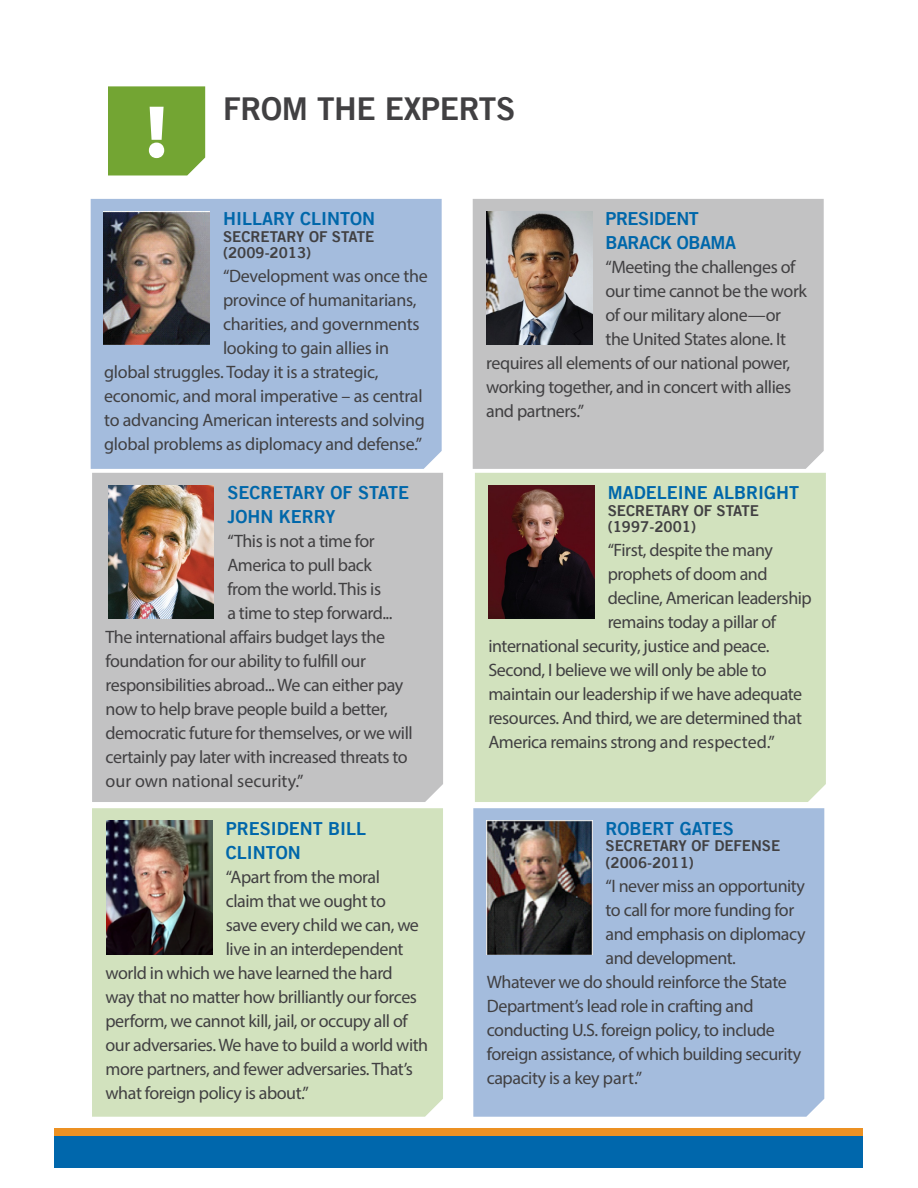
<style>
.page{position:relative;width:918px;height:1188px;background:#fff}
.page>*{position:absolute;margin:0;border:0;box-sizing:border-box;transform-origin:0 0}
.t1{font:900 75px "Myriad Pro";color:#fff}
.t2{font:31.5px "Trade Gothic LT Bold Two";letter-spacing:-.01em;color:#414042}
.Body_Text{font:18px "Myriad Pro";letter-spacing:-.025em;color:#414042}
.Validator{font:18px/24px "Trade Gothic LT Bold Two";color:#0067aa}
.Body_Text-2{font:18px "Myriad Pro";color:#414042}
.Validator-2{font:18px/24px "Trade Gothic LT Bold Two";letter-spacing:-.025em;color:#0067aa}
.Validator-3{font:15px "Trade Gothic LT Bold Two";color:#414042}
</style>
<div class="page">
<div style="left:54px;top:1129px;width:808px;height:7px;background:#ec9123"></div>
<div style="left:54px;top:1136px;width:808px;height:32px;background:#0067ac"></div>
<div style="left:108px;top:86px;width:97px;height:90px;background:#73a533"></div>
<div style="left:473px;top:199px;width:351px;height:270px;background:#c2c2c3"></div>
<div style="left:91px;top:199px;width:351px;height:270px;background:#a4bcdd"></div>
<img style="left:104px;top:212px;width:106px;height:133px">
<img style="left:486px;top:211px;width:106px;height:133px">
<div style="left:475px;top:473px;width:351px;height:329px;background:#d2e2be"></div>
<div style="left:92px;top:473px;width:351px;height:329px;background:#c2c2c3"></div>
<img style="left:108px;top:485px;width:106px;height:134px">
<img style="left:488px;top:485px;width:106px;height:134px">
<div style="left:473px;top:808px;width:351px;height:309px;background:#a4bcdd"></div>
<div style="left:92px;top:808px;width:351px;height:309px;background:#d2e2be"></div>
<img style="left:106px;top:821px;width:106px;height:133px">
<img style="left:486px;top:821px;width:106px;height:133px">
<p class="t1" style="left:146px;top:89px;width:23px">!</p>
<h1 class="t2" style="left:223px;top:89px;width:294px">FROM THE EXPERTS</h1>
<p class="Validator" style="left:223px;top:207px;width:154px">HILLARY CLINTON</p>
<p class="Validator-3" style="left:223px;top:227px;width:153px">SECRETARY OF STATE</p>
<p class="Validator-3" style="left:223px;top:244px;width:90px">(2009-2013)</p>
<p class="Body_Text" style="left:223px;top:265px;width:206px">“Development was once the</p>
<p class="Body_Text" style="left:223px;top:289px;width:195px">province of humanitarians,</p>
<p class="Body_Text" style="left:223px;top:313px;width:198px">charities, and governments</p>
<p class="Body_Text" style="left:223px;top:337px;width:168px">looking to gain allies in</p>
<p class="Body_Text" style="left:104px;top:361px;width:276px">global struggles. Today it is a strategic,</p>
<p class="Body_Text" style="left:104px;top:385px;width:320px">economic, and moral imperative – as central</p>
<p class="Body_Text" style="left:104px;top:409px;width:322px">to advancing American interests and solving</p>
<p class="Body_Text" style="left:104px;top:433px;width:319px">global problems as diplomacy and defense.”</p>
<p class="Validator" style="left:227px;top:481px;width:183px">SECRETARY OF STATE<br>JOHN KERRY</p>
<p class="Body_Text" style="left:227px;top:530px;width:149px">“This is not a time for</p>
<p class="Body_Text" style="left:227px;top:554px;width:146px">America to pull back</p>
<p class="Body_Text" style="left:227px;top:578px;width:155px">from the world. This is</p>
<p class="Body_Text" style="left:227px;top:602px;width:167px">a time to step forward...</p>
<p class="Body_Text" style="left:106px;top:626px;width:281px">The international affairs budget lays the</p>
<p class="Body_Text" style="left:106px;top:650px;width:262px">foundation for our ability to fulfill our</p>
<p class="Body_Text" style="left:106px;top:674px;width:299px">responsibilities abroad... We can either pay</p>
<p class="Body_Text" style="left:106px;top:698px;width:284px">now to help brave people build a better,</p>
<p class="Body_Text" style="left:106px;top:722px;width:309px">democratic future for themselves, or we will</p>
<p class="Body_Text" style="left:106px;top:746px;width:304px">certainly pay later with increased threats to</p>
<p class="Body_Text-2" style="left:106px;top:770px;width:199px">our own national security.”</p>
<p class="Validator" style="left:226px;top:816px;width:142px">PRESIDENT BILL<br>CLINTON</p>
<p class="Body_Text" style="left:226px;top:866px;width:156px">“Apart from the moral</p>
<p class="Body_Text" style="left:226px;top:890px;width:162px">claim that we ought to</p>
<p class="Body_Text" style="left:226px;top:914px;width:195px">save every child we can, we</p>
<p class="Body_Text" style="left:226px;top:938px;width:179px">live in an interdependent</p>
<p class="Body_Text" style="left:106px;top:962px;width:289px">world in which we have learned the hard</p>
<p class="Body_Text" style="left:106px;top:986px;width:313px">way that no matter how brilliantly our forces</p>
<p class="Body_Text" style="left:106px;top:1010px;width:304px">perform, we cannot kill, jail, or occupy all of</p>
<p class="Body_Text" style="left:106px;top:1034px;width:324px">our adversaries. We have to build a world with</p>
<p class="Body_Text" style="left:106px;top:1058px;width:309px">more partners, and fewer adversaries. That’s</p>
<p class="Body_Text" style="left:106px;top:1082px;width:205px">what foreign policy is about.”</p>
<p class="Validator-2" style="left:606px;top:207px;width:132px">PRESIDENT<br>BARACK OBAMA</p>
<p class="Body_Text" style="left:606px;top:256px;width:191px">“Meeting the challenges of</p>
<p class="Body_Text" style="left:606px;top:280px;width:203px">our time cannot be the work</p>
<p class="Body_Text" style="left:606px;top:304px;width:177px">of our military alone—or</p>
<p class="Body_Text" style="left:606px;top:328px;width:182px">the United States alone. It</p>
<p class="Body_Text" style="left:486px;top:352px;width:306px">requires all elements of our national power,</p>
<p class="Body_Text" style="left:486px;top:376px;width:306px">working together, and in concert with allies</p>
<p class="Body_Text" style="left:486px;top:400px;width:99px">and partners.”</p>
<p class="Validator" style="left:608px;top:481px;width:193px">MADELEINE ALBRIGHT</p>
<p class="Validator-3" style="left:608px;top:501px;width:153px">SECRETARY OF STATE</p>
<p class="Validator-3" style="left:608px;top:518px;width:90px">(1997-2001)</p>
<p class="Body_Text" style="left:608px;top:539px;width:167px">“First, despite the many</p>
<p class="Body_Text" style="left:608px;top:563px;width:161px">prophets of doom and</p>
<p class="Body_Text" style="left:608px;top:587px;width:206px">decline, American leadership</p>
<p class="Body_Text" style="left:608px;top:611px;width:170px">remains today a pillar of</p>
<p class="Body_Text" style="left:488px;top:635px;width:283px">international security, justice and peace.</p>
<p class="Body_Text" style="left:488px;top:659px;width:280px">Second, I believe we will only be able to</p>
<p class="Body_Text" style="left:488px;top:683px;width:315px">maintain our leadership if we have adequate</p>
<p class="Body_Text" style="left:488px;top:707px;width:315px">resources. And third, we are determined that</p>
<p class="Body_Text" style="left:488px;top:731px;width:288px">America remains strong and respected.”</p>
<p class="Validator" style="left:606px;top:816px;width:130px">ROBERT GATES</p>
<p class="Validator-3" style="left:606px;top:837px;width:176px">SECRETARY OF DEFENSE</p>
<p class="Validator-3" style="left:606px;top:853px;width:90px">(2006-2011)</p>
<p class="Body_Text" style="left:606px;top:875px;width:201px">“I never miss an opportunity</p>
<p class="Body_Text" style="left:606px;top:899px;width:190px">to call for more funding for</p>
<p class="Body_Text" style="left:606px;top:923px;width:202px">and emphasis on diplomacy</p>
<p class="Body_Text" style="left:606px;top:947px;width:132px">and development.</p>
<p class="Body_Text" style="left:487px;top:971px;width:302px">Whatever we do should reinforce the State</p>
<p class="Body_Text" style="left:487px;top:995px;width:268px">Department’s lead role in crafting and</p>
<p class="Body_Text" style="left:487px;top:1019px;width:290px">conducting U.S. foreign policy, to include</p>
<p class="Body_Text" style="left:487px;top:1043px;width:316px">foreign assistance, of which building security</p>
<p class="Body_Text" style="left:487px;top:1067px;width:157px">capacity is a key part.”</p>
</div>
